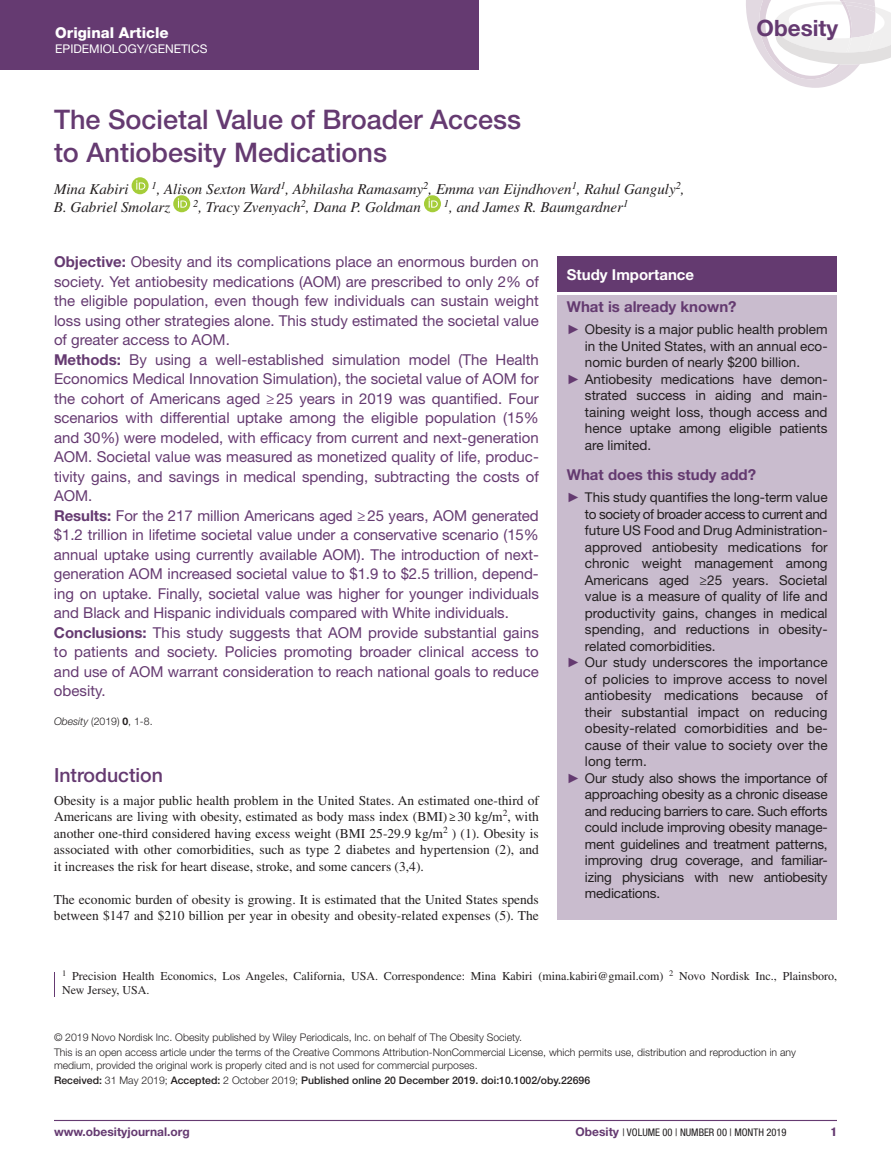
<style>
.page{position:relative;width:891px;height:1175px;background:#fff}
.page>*{position:absolute;margin:0;border:0;box-sizing:border-box;transform-origin:0 0}
.t1{font:500 27px/33px "Helvetica Neue LT Std";color:#653a71}
.t2{font:700 22.5px "Helvetica Neue";color:#653a71}
.t3{font:500 19.5px "Helvetica Neue LT Std";color:#653a71}
.t4{font:15px/19.5px "Helvetica Neue LT Std";color:#653a71}
.t5{font:italic 15px/18px "Times LT Std";color:#231f20}
.t6{font:700 15px "Helvetica Neue LT Std";color:#643a70}
.t7{font:800 15px "Helvetica Neue LT Std";color:#fff}
.t8{font:700 15px "Helvetica Neue LT Std";color:#fff}
.t9{font:13.5px "Helvetica Neue LT Std";color:#231f20}
.t10{font:13.5px/16.5px "Times LT Std";color:#231f20;text-align:justify}
.t11{font:13.5px "Helvetica Neue LT Std";letter-spacing:-.02em;color:#231f20}
.t12{font:12px/13.5px "Times LT Std";color:#231f20}
.t13{font:700 12px "Helvetica Neue LT Std";color:#653a71}
.t14{font:12px "Helvetica Neue LT Std";color:#fff}
.t15{font:800 condensed 12px "Helvetica Neue LT Std";color:#653a71}
.t16{font:300 10.5px/15.1px "Helvetica Neue LT Std";color:#231f20}
.t17{font:condensed 10.5px "Helvetica Neue LT Std";color:#231f20}
.s1{font-weight:700}
.s2{font-style:italic}
.s3{font-family:"Times New Roman PSMT unicode";color:#643a70}
.s4{font-weight:500}
.s5{font-weight:700;font-stretch:normal;font-size:12px;color:#653a71}
</style>
<div class="page">
<hr style="left:54px;top:1119px;width:783px;height:2px;background:#653a71">
<div style="left:0;top:0;width:478px;height:69px;background:#653a71"></div>
<svg style="left:746px;top:0;width:145px;height:88px"></svg>
<div style="left:132px;top:177px;width:17px;height:17px;background:#a5cd39;border-radius:50%"></div>
<svg style="left:136px;top:180px;width:9px;height:10px"></svg>
<div style="left:173px;top:195px;width:17px;height:17px;background:#a5cd39;border-radius:50%"></div>
<svg style="left:178px;top:198px;width:9px;height:10px"></svg>
<svg style="left:424px;top:195px;width:17px;height:17px"></svg>
<svg style="left:429px;top:198px;width:9px;height:10px"></svg>
<svg style="left:54px;top:972px;width:1px;height:24px"></svg>
<div style="left:558px;top:257px;width:279px;height:663px;background:#c9bcce"></div>
<div style="left:557px;top:257px;width:280px;height:35px;background:#643a70"></div>
<hr style="left:558px;top:292px;width:279px;height:2px;background:#fff">
<p class="t7" style="left:55px;top:23px;width:115px">Original Article</p>
<p class="t14" style="left:55px;top:41px;width:154px">EPIDEMIOLOGY/GENETICS</p>
<h1 class="t1" style="left:54px;top:103px;width:469px">The Societal Value of Broader Access to Antiobesity Medications</h1>
<p class="t5" style="left:54px;top:180px;width:76px">Mina Kabiri</p>
<p class="t5" style="left:54px;top:180px;width:632px;text-indent:98px"><sup>1</sup>, Alison Sexton Ward<sup>1</sup>, Abhilasha Ramasamy<sup>2</sup>, Emma van Eijndhoven<sup>1</sup>, Rahul Ganguly<sup>2</sup>,<br>B. Gabriel Smolarz</p>
<p class="t5" style="left:193px;top:198px;width:229px"><sup>2</sup>, Tracy Zvenyach<sup>2</sup>, Dana P. Goldman</p>
<p class="t5" style="left:444px;top:198px;width:186px"><sup>1</sup>, and James R. Baumgardner<sup>1</sup></p>
<h2 class="t2" style="left:757px;top:14px;width:83px">Obesity</h2>
<p class="t4" style="left:54px;top:252px;width:486px"><span class="s1">Objective:</span> Obesity and its complications place an enormous burden on society. Yet antiobesity medications (AOM) are prescribed to only 2% of the eligible population, even though few individuals can sustain weight loss using other strategies alone. This study estimated the societal value of greater access to AOM.<br><span class="s1">Methods:</span> By using a well-established simulation model (The Health Economics Medical Innovation Simulation), the societal value of AOM for the cohort of Americans aged ≥25 years in 2019 was quantified. Four scenarios with differential uptake among the eligible population (15% and 30%) were modeled, with efficacy from current and next-generation AOM. Societal value was measured as monetized quality of life, produc&shy;tivity gains, and savings in medical spending, subtracting the costs of AOM.<br><span class="s1">Results:</span> For the 217 million Americans aged ≥25 years, AOM generated $1.2 trillion in lifetime societal value under a conservative scenario (15% annual uptake using currently available AOM). The introduction of next&shy;generation AOM increased societal value to $1.9 to $2.5 trillion, depend&shy;ing on uptake. Finally, societal value was higher for younger individuals and Black and Hispanic individuals compared with White individuals.<br><span class="s1">Conclusions:</span> This study suggests that AOM provide substantial gains to patients and society. Policies promoting broader clinical access to and use of AOM warrant consideration to reach national goals to reduce obesity.</p>
<p class="t16" style="left:54px;top:713px;width:100px"><span class="s2">Obesity</span> (2019) <span class="s1">0</span>, 1-8.</p>
<h3 class="t3" style="left:54px;top:763px;width:111px">Introduction</h3>
<p class="t10" style="left:54px;top:791px;width:486px">Obesity is a major public health problem in the United States. An estimated one-third of Americans are living with obesity, estimated as body mass index (BMI) ≥30 kg/m<sup>2</sup>, with another one-third considered having excess weight (BMI 25-29.9 kg/m<sup>2</sup> ) (1). Obesity is associated with other comorbidities, such as type 2 diabetes and hypertension (2), and it increases the risk for heart disease, stroke, and some cancers (3,4).</p>
<p class="t10" style="left:54px;top:890px;width:486px">The economic burden of obesity is growing. It is estimated that the United States spends between $147 and $210 billion per year in obesity and obesity-related expenses (5). The</p>
<p class="t8" style="left:567px;top:265px;width:129px">Study Importance</p>
<p class="t6" style="left:567px;top:297px;width:171px">What is already known?</p>
<p class="t9" style="left:567px;top:321px;width:262px"><span class="s3">►</span> Obesity is a major public health problem</p>
<p class="t9" style="left:585px;top:338px;width:244px">in the United States, with an annual eco-</p>
<p class="t9" style="left:585px;top:354px;width:217px">nomic burden of nearly $200 billion.</p>
<p class="t9" style="left:567px;top:371px;width:262px"><span class="s3">►</span> Antiobesity medications have demon-</p>
<p class="t9" style="left:585px;top:387px;width:244px">strated success in aiding and main-</p>
<p class="t9" style="left:585px;top:404px;width:244px">taining weight loss, though access and</p>
<p class="t9" style="left:585px;top:420px;width:244px">hence uptake among eligible patients</p>
<p class="t9" style="left:585px;top:437px;width:68px">are limited.</p>
<p class="t6" style="left:567px;top:465px;width:191px">What does this study add?</p>
<p class="t9" style="left:567px;top:489px;width:262px"><span class="s3">►</span> This study quantifies the long-term value</p>
<p class="t11" style="left:585px;top:506px;width:244px">to society of broader access to current and</p>
<p class="t9" style="left:585px;top:522px;width:244px">future US Food and Drug Administration-</p>
<p class="t9" style="left:585px;top:539px;width:244px">approved antiobesity medications for</p>
<p class="t9" style="left:585px;top:555px;width:244px">chronic weight management among</p>
<p class="t9" style="left:585px;top:572px;width:244px">Americans aged ≥25 years. Societal</p>
<p class="t9" style="left:585px;top:588px;width:244px">value is a measure of quality of life and</p>
<p class="t9" style="left:585px;top:605px;width:244px">productivity gains, changes in medical</p>
<p class="t9" style="left:585px;top:621px;width:244px">spending, and reductions in obesity-</p>
<p class="t9" style="left:585px;top:638px;width:132px">related comorbidities.</p>
<p class="t9" style="left:567px;top:654px;width:262px"><span class="s3">►</span> Our study underscores the importance</p>
<p class="t9" style="left:585px;top:671px;width:244px">of policies to improve access to novel</p>
<p class="t9" style="left:585px;top:687px;width:244px">antiobesity medications because of</p>
<p class="t9" style="left:585px;top:704px;width:244px">their substantial impact on reducing</p>
<p class="t9" style="left:585px;top:720px;width:244px">obesity-related comorbidities and be-</p>
<p class="t9" style="left:585px;top:737px;width:244px">cause of their value to society over the</p>
<p class="t9" style="left:585px;top:753px;width:63px">long term.</p>
<p class="t9" style="left:567px;top:770px;width:262px"><span class="s3">►</span> Our study also shows the importance of</p>
<p class="t9" style="left:585px;top:786px;width:244px">approaching obesity as a chronic disease</p>
<p class="t9" style="left:585px;top:803px;width:244px">and reducing barriers to care. Such efforts</p>
<p class="t9" style="left:585px;top:819px;width:244px">could include improving obesity manage-</p>
<p class="t9" style="left:585px;top:836px;width:244px">ment guidelines and treatment patterns,</p>
<p class="t9" style="left:585px;top:852px;width:244px">improving drug coverage, and familiar-</p>
<p class="t9" style="left:585px;top:869px;width:244px">izing physicians with new antiobesity</p>
<p class="t9" style="left:585px;top:885px;width:77px">medications.</p>
<p class="t12" style="left:62px;top:969px;width:776px"><sup>1</sup> Precision Health Economics, Los Angeles, California, USA. Correspondence: Mina Kabiri (mina.kabiri@gmail.com) <sup>2</sup> Novo Nordisk Inc., Plainsboro,<br>New Jersey, USA.</p>
<p class="t16" style="left:54px;top:1029px;width:744px">© 2019 Novo Nordisk Inc. Obesity published by Wiley Periodicals, Inc. on behalf of The Obesity Society.<br>This is an open access article under the terms of the Creative Commons Attribution-NonCommercial License, which permits use, distribution and reproduction in any</p>
<p class="t16" style="left:54px;top:1057px;width:538px">medium, provided the original work is properly cited and is not used for commercial purposes.<br><span class="s4">Received:</span> 31 May 2019; <span class="s4">Accepted:</span> 2 October 2019; <span class="s4">Published online 20 December 2019. doi:10.1002/oby.22696</span></p>
<p class="t13" style="left:54px;top:1124px;width:137px">www.obesityjournal.org</p>
<p class="t17" style="left:576px;top:1126px;width:213px"><span class="s5">Obesity</span> | VOLUME 00 | NUMBER 00 | MONTH 2019</p>
<p class="t15" style="left:831px;top:1124px;width:8px">1</p>
</div>
